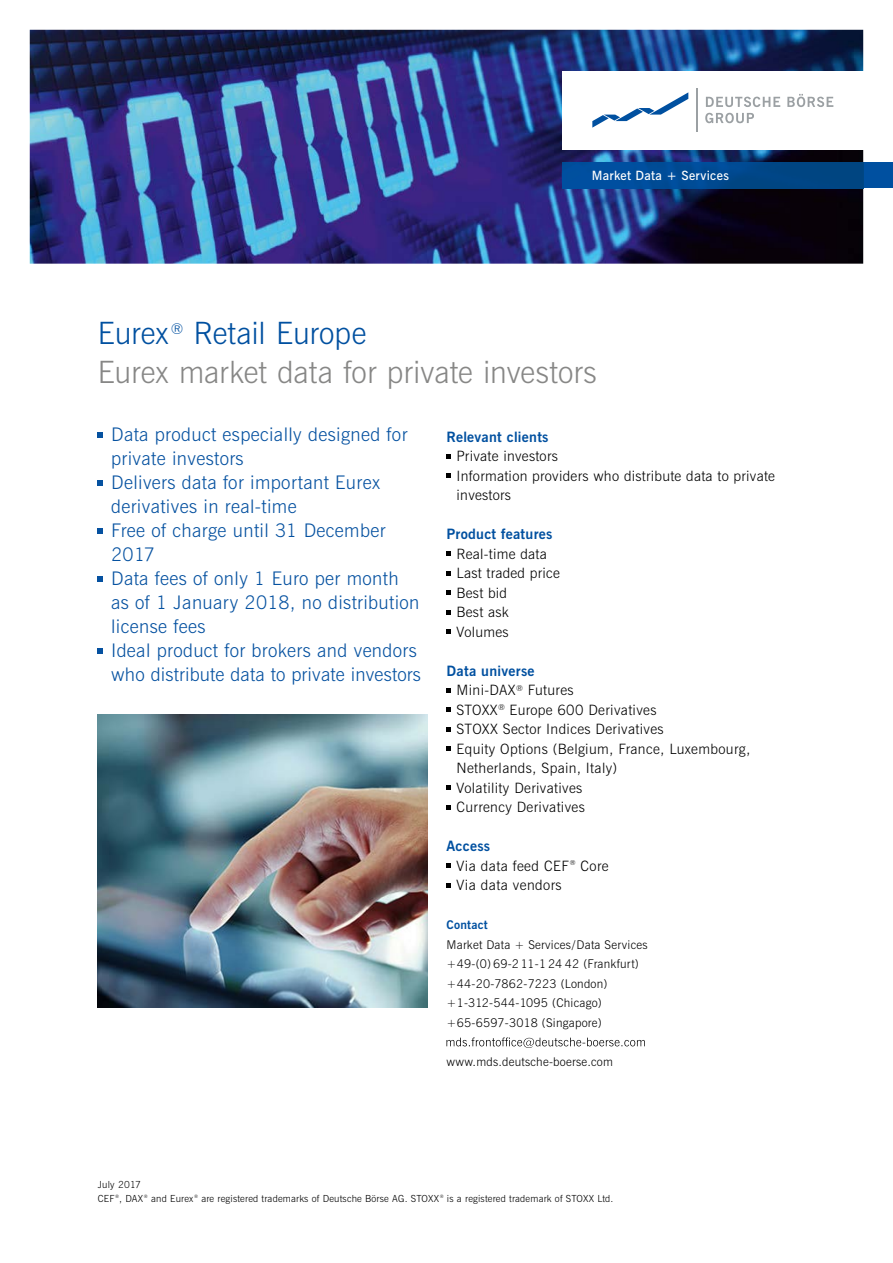
<style>
.page{position:relative;width:893px;height:1263px;background:#fff}
.page>*{position:absolute;margin:0;border:0;box-sizing:border-box;transform-origin:0 0}
.t1{font:30.75px/39px "News Gothic Lt BT";color:#878786}
.t2{font:18.75px/24px "News Gothic Lt BT";letter-spacing:.02em;color:#0551a0}
.t3{font:14.25px/19.5px "News Gothic Lt BT";letter-spacing:.025em;color:#000}
.t4{font:14.25px "News Gothic Bd BT";letter-spacing:.02em;color:#0050a0}
.t5{font:12.75px "News Gothic Dm BT";letter-spacing:.025em;color:#fff}
.t6{font:12px/19.5px "News Gothic Lt BT";letter-spacing:.02em;color:#000}
.t7{font:12px "News Gothic Bd BT";letter-spacing:.02em;color:#0050a0}
.t8{font:9.75px/14.7px "News Gothic Lt BT";letter-spacing:.02em;color:#000}
.s1{color:#0050a0}
</style>
<div class="page">
<img style="left:30px;top:30px;width:833px;height:234px">
<svg style="left:98px;top:432px;width:5px;height:5px"></svg>
<svg style="left:98px;top:480px;width:5px;height:5px"></svg>
<svg style="left:98px;top:528px;width:5px;height:5px"></svg>
<svg style="left:98px;top:576px;width:5px;height:5px"></svg>
<svg style="left:98px;top:648px;width:5px;height:5px"></svg>
<svg style="left:446px;top:454px;width:4px;height:4px"></svg>
<svg style="left:446px;top:474px;width:4px;height:4px"></svg>
<svg style="left:446px;top:552px;width:4px;height:4px"></svg>
<svg style="left:446px;top:571px;width:4px;height:4px"></svg>
<svg style="left:446px;top:591px;width:4px;height:4px"></svg>
<svg style="left:446px;top:610px;width:4px;height:4px"></svg>
<svg style="left:446px;top:630px;width:4px;height:4px"></svg>
<svg style="left:446px;top:688px;width:4px;height:4px"></svg>
<svg style="left:446px;top:708px;width:4px;height:4px"></svg>
<svg style="left:446px;top:727px;width:4px;height:4px"></svg>
<svg style="left:446px;top:747px;width:4px;height:4px"></svg>
<svg style="left:446px;top:786px;width:4px;height:4px"></svg>
<svg style="left:446px;top:805px;width:4px;height:4px"></svg>
<svg style="left:446px;top:864px;width:4px;height:4px"></svg>
<svg style="left:446px;top:883px;width:4px;height:4px"></svg>
<svg style="left:446px;top:1037px;width:199px;height:11px"></svg>
<div style="left:863px;top:162px;width:30px;height:26px;background:#0050a0"></div>
<img style="left:563px;top:162px;width:300px;height:26px">
<div style="left:563px;top:71px;width:330px;height:78px;background:#fff"></div>
<svg style="left:705px;top:113px;width:49px;height:10px"></svg>
<svg style="left:706px;top:97px;width:74px;height:10px"></svg>
<svg style="left:787px;top:94px;width:46px;height:13px"></svg>
<svg style="left:592px;top:92px;width:96px;height:36px"></svg>
<hr style="left:696px;top:88px;width:2px;height:44px;background:#9ba0a3">
<img style="left:97px;top:715px;width:330px;height:292px">
<p class="t5" style="left:592px;top:167px;width:139px">Market Data + Services</p>
<h1 class="t1" style="left:98px;top:314px;width:501px"><span class="s1">Eurex</span> <sup>®</sup> <span class="s1">Retail Europe<br></span>Eurex market data for private investors</h1>
<p class="t2" style="left:111px;top:422px;width:311px">Data product especially designed for private investors<br>Delivers data for important Eurex derivatives in real-time<br>Free of charge until 31 December<br>2017<br>Data fees of only 1 Euro per month as of 1 January 2018, no distribution license fees<br>Ideal product for brokers and vendors who distribute data to private investors</p>
<p class="t4" style="left:446px;top:427px;width:104px">Relevant clients</p>
<p class="t3" style="left:457px;top:447px;width:320px">Private investors<br>Information providers who distribute data to private investors</p>
<p class="t4" style="left:446px;top:525px;width:107px">Product features</p>
<p class="t3" style="left:457px;top:544px;width:105px">Real-time data<br>Last traded price<br>Best bid<br>Best ask<br>Volumes</p>
<p class="t4" style="left:446px;top:661px;width:90px">Data universe</p>
<p class="t3" style="left:457px;top:681px;width:295px">Mini-DAX<sup>®</sup> Futures<br>STOXX<sup>®</sup> Europe 600 Derivatives<br>STOXX Sector Indices Derivatives<br>Equity Options (Belgium, France, Luxembourg,<br>Netherlands, Spain, Italy)<br>Volatility Derivatives<br>Currency Derivatives</p>
<p class="t4" style="left:446px;top:837px;width:45px">Access</p>
<p class="t3" style="left:457px;top:856px;width:154px">Via data feed CEF <sup>®</sup> Core<br>Via data vendors</p>
<p class="t7" style="left:446px;top:917px;width:43px">Contact</p>
<p class="t6" style="left:446px;top:935px;width:203px">Market Data + Services/Data Services +49-(0) 69-2 11-1 24 42 (Frankfurt) +44-20-7862-7223 (London) +1-312-544-1095 (Chicago) +65-6597-3018 (Singapore)</p>
<p class="t6" style="left:446px;top:1052px;width:168px">www.mds.deutsche-boerse.com</p>
<p class="t8" style="left:98px;top:1177px;width:517px">July 2017<br>CEF <sup>®</sup>, DAX <sup>®</sup> and Eurex <sup>®</sup> are registered trademarks of Deutsche Börse AG. STOXX <sup>®</sup> is a registered trademark of STOXX Ltd.</p>
</div>
